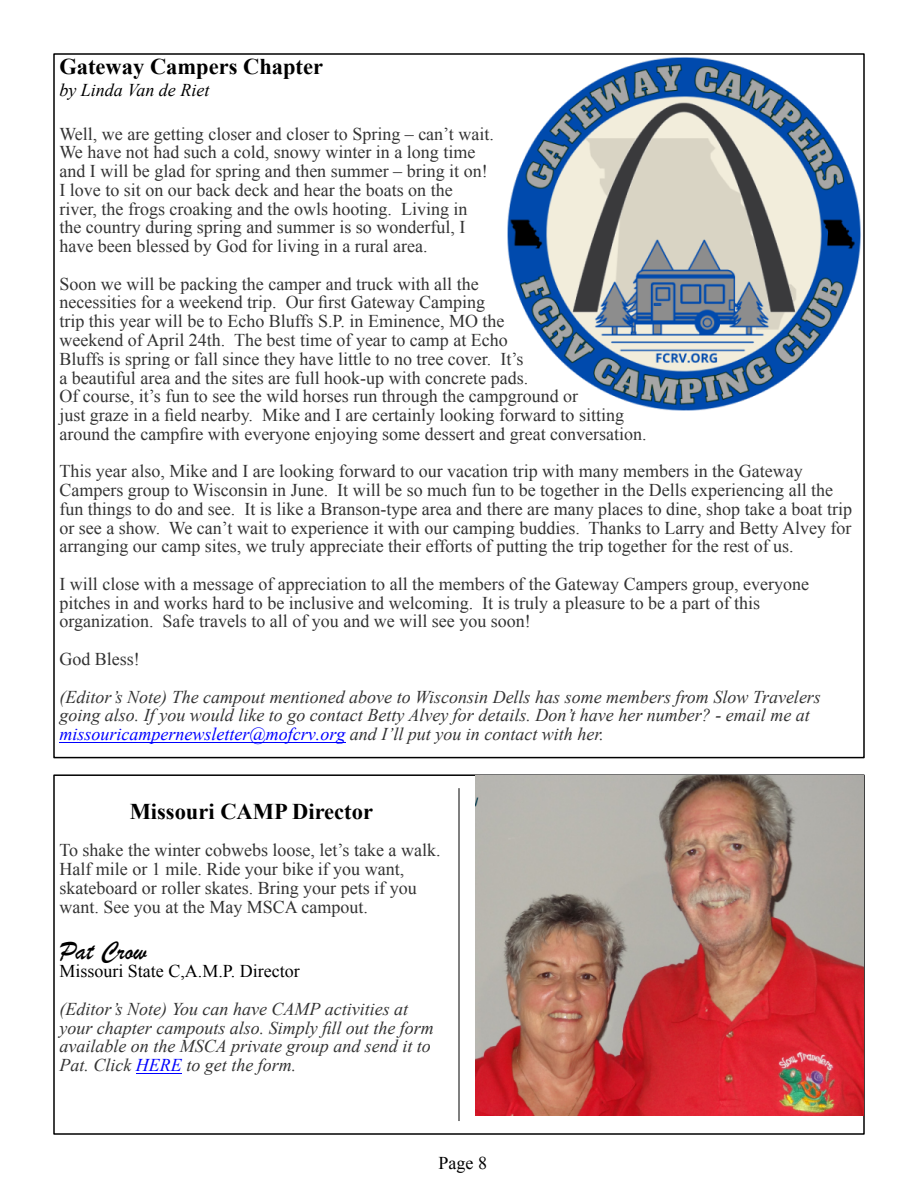
<style>
.page{position:relative;width:918px;height:1188px;background:#fff}
.page>*{position:absolute;margin:0;border:0;box-sizing:border-box;transform-origin:0 0}
.t1{font:27px "Brush Script";color:#000}
.t2{font:700 22.5px "Times New Roman";color:#000}
.t3{font:18px/18.8px "Times New Roman";color:#333}
.t4{font:italic 18px/18.8px "Times New Roman";color:#333}
.t5{font:18px "Times New Roman";color:#000}
.t6{font:italic 18px "Times New Roman";color:#000}
.s1{color:#00f}
</style>
<div class="page">
<hr style="left:59px;top:742px;width:286px;height:1px;background:#00f">
<img style="left:504px;top:54px;width:360px;height:360px">
<hr style="left:459px;top:788px;width:1px;height:333px;background:#000">
<hr style="left:136px;top:1073px;width:46px;height:1px;background:#00f">
<img style="left:475px;top:776px;width:389px;height:339px">
<p class="t2" style="left:59px;top:59px;width:265px">Gateway Campers Chapter</p>
<p class="t6" style="left:59px;top:84px;width:151px">by Linda Van de Riet</p>
<p class="t3" style="left:59px;top:126px;width:436px">Well, we are getting closer and closer to Spring – can’t wait.<br>We have not had such a cold, snowy winter in a long time and I will be glad for spring and then summer – bring it on!<br>I love to sit on our back deck and hear the boats on the river, the frogs croaking and the owls hooting. Living in the country during spring and summer is so wonderful, I have been blessed by God for living in a rural area.</p>
<p class="t3" style="left:59px;top:276px;width:589px">Soon we will be packing the camper and truck with all the<br>necessities for a weekend trip. Our first Gateway Camping<br>trip this year will be to Echo Bluffs S.P. in Eminence, MO the<br>weekend of April 24th. The best time of year to camp at Echo<br>Bluffs is spring or fall since they have little to no tree cover. It’s<br>a beautiful area and the sites are full hook-up with concrete pads.<br>Of course, it’s fun to see the wild horses run through the campground or<br>just graze in a field nearby. Mike and I are certainly looking forward to sitting around the campfire with everyone enjoying some dessert and great conversation.</p>
<p class="t3" style="left:59px;top:464px;width:794px">This year also, Mike and I are looking forward to our vacation trip with many members in the Gateway Campers group to Wisconsin in June. It will be so much fun to be together in the Dells experiencing all the fun things to do and see. It is like a Branson-type area and there are many places to dine, shop take a boat trip or see a show. We can’t wait to experience it with our camping buddies. Thanks to Larry and Betty Alvey for arranging our camp sites, we truly appreciate their efforts of putting the trip together for the rest of us.</p>
<p class="t3" style="left:59px;top:576px;width:751px">I will close with a message of appreciation to all the members of the Gateway Campers group, everyone pitches in and works hard to be inclusive and welcoming. It is truly a pleasure to be a part of this organization. Safe travels to all of you and we will see you soon!</p>
<p class="t3" style="left:59px;top:651px;width:82px">God Bless!</p>
<p class="t4" style="left:59px;top:689px;width:763px">(Editor’s Note) The campout mentioned above to Wisconsin Dells has some members from Slow Travelers going also. If you would like to go contact Betty Alvey for details. Don’t have her number? - email me at <span class="s1">missouricampernewsletter@mofcrv.org</span> and I’ll put you in contact with her.</p>
<p class="t2" style="left:130px;top:804px;width:245px">Missouri CAMP Director</p>
<p class="t3" style="left:59px;top:843px;width:383px">To shake the winter cobwebs loose, let’s take a walk.<br>Half mile or 1 mile. Ride your bike if you want, skateboard or roller skates. Bring your pets if you want. See you at the May MSCA campout.</p>
<h1 class="t1" style="left:59px;top:942px;width:89px">Pat Crow</h1>
<p class="t5" style="left:59px;top:965px;width:242px">Missouri State C,A.M.P. Director</p>
<p class="t4" style="left:59px;top:1001px;width:376px">(Editor’s Note) You can have CAMP activities at your chapter campouts also. Simply fill out the form available on the MSCA private group and send it to Pat. Click <span class="s1">HERE</span> to get the form.</p>
<p class="t5" style="left:439px;top:1156px;width:50px">Page 8</p>
</div>
